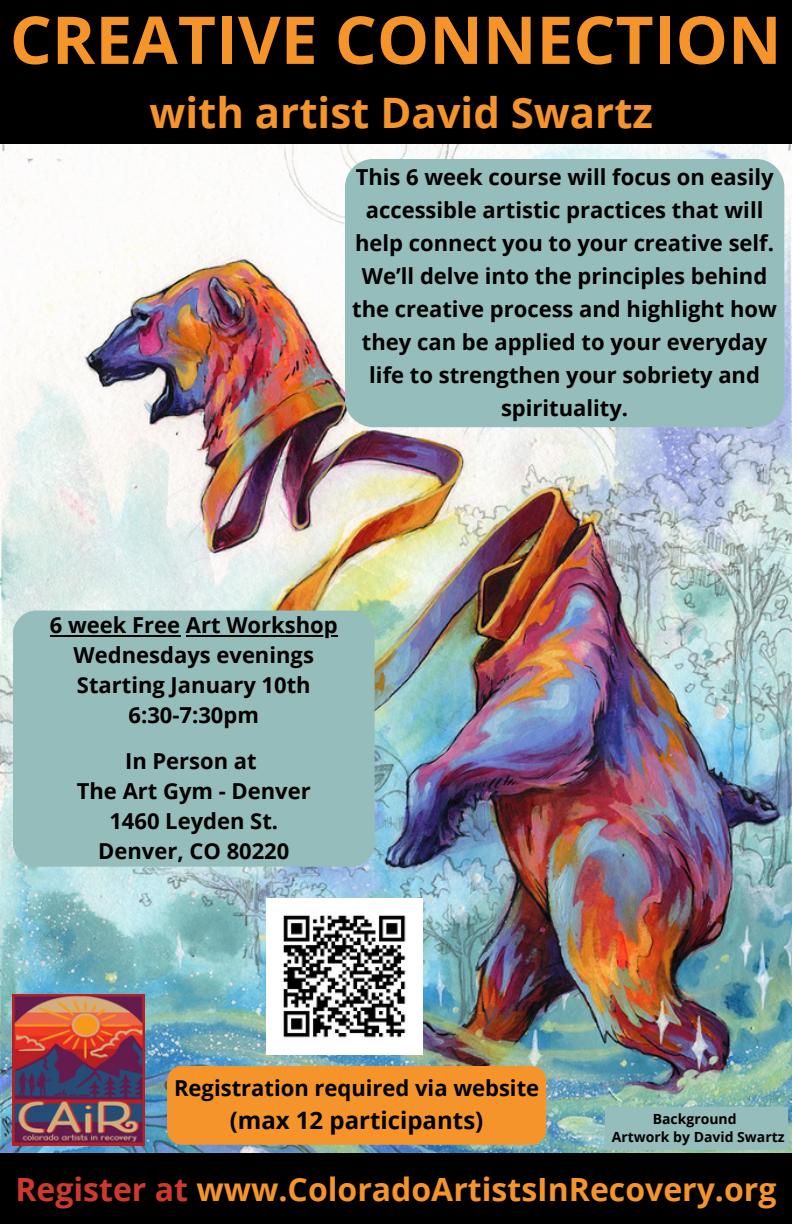
<style>
.page{position:relative;width:792px;height:1224px;background:#000}
.page>*{position:absolute;margin:0;border:0;box-sizing:border-box;transform-origin:0 0}
.t1{font:700 66px "Open Sans";color:#f5942a}
.t2{font:700 42px "Open Sans";color:#f5942a}
.t3{font:700 32px "Open Sans";color:#f5942a}
.t4{font:700 24px "Open Sans";color:#000}
.t5{font:700 22px/33px "Open Sans";color:#000;text-align:center}
.t6{font:700 14px "Open Sans";color:#000}
.s1{color:#cf392d}
</style>
<div class="page">
<img style="left:0;top:145px;width:792px;height:1008px">
<img style="left:13px;top:994px;width:132px;height:152px">
<div style="left:345px;top:159px;width:439px;height:268px;background:#95bdbb;border-radius:28px"></div>
<div style="left:13px;top:611px;width:362px;height:256px;background:#95bdbb;border-radius:24px"></div>
<div style="left:605px;top:1107px;width:183px;height:42px;background:#95bdbb"></div>
<div style="left:167px;top:1066px;width:379px;height:79px;background:#f5942a;border-radius:15px"></div>
<img style="left:267px;top:898px;width:156px;height:156px">
<hr style="left:50px;top:635px;width:130px;height:2px;background:#000">
<hr style="left:186px;top:635px;width:152px;height:2px;background:#000">
<p class="t1" style="left:10px;top:-7px;width:773px">CREATIVE CONNECTION</p>
<p class="t2" style="left:149px;top:84px;width:505px">with artist David Swartz</p>
<p class="t5" style="left:352px;top:160px;width:426px">This 6 week course will focus on easily accessible artistic practices that will help connect you to your creative self.<br>We’ll delve into the principles behind the creative process and highlight how they can be applied to your everyday life to strengthen your sobriety and spirituality.</p>
<p class="t5" style="left:50px;top:608px;width:289px">6 week Free Art Workshop</p>
<p class="t5" style="left:74px;top:638px;width:242px">Wednesdays evenings</p>
<p class="t5" style="left:77px;top:668px;width:235px">Starting January 10th</p>
<p class="t5" style="left:129px;top:698px;width:132px">6:30-7:30pm</p>
<p class="t5" style="left:125px;top:744px;width:133px">In Person at</p>
<p class="t5" style="left:77px;top:774px;width:235px">The Art Gym - Denver</p>
<p class="t5" style="left:109px;top:804px;width:170px">1460 Leyden St.</p>
<p class="t5" style="left:98px;top:834px;width:193px">Denver, CO 80220</p>
<p class="t5" style="left:174px;top:1071px;width:367px">Registration required via website</p>
<p class="t4" style="left:230px;top:1104px;width:255px">(max 12 participants)</p>
<p class="t6" style="left:653px;top:1109px;width:85px">Background</p>
<p class="t6" style="left:612px;top:1127px;width:174px">Artwork by David Swartz</p>
<p class="t3" style="left:15px;top:1167px;width:763px"><span class="s1">Register at</span> www.ColoradoArtistsInRecovery.org</p>
</div>
